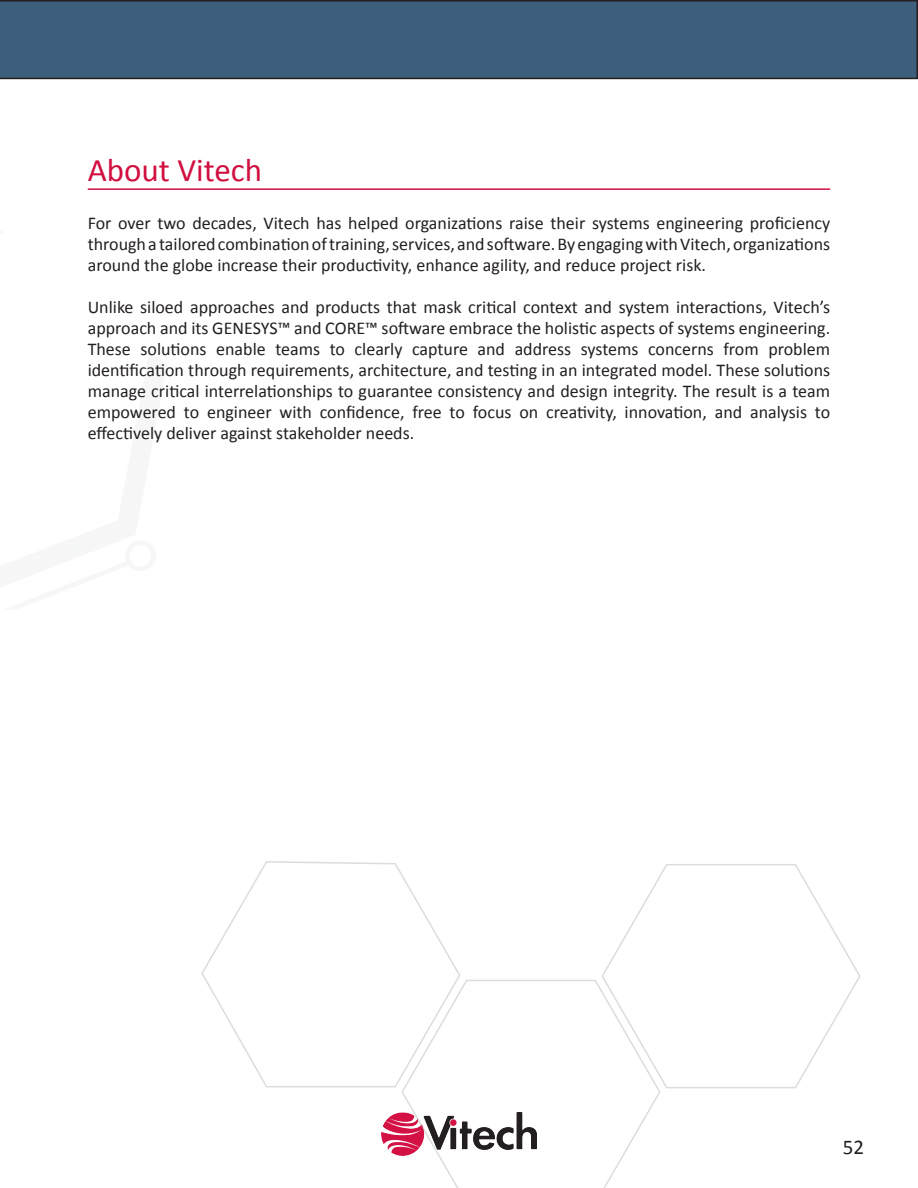
<style>
.page{position:relative;width:918px;height:1188px;background:#fff}
.page>*{position:absolute;margin:0;border:0;box-sizing:border-box;transform-origin:0 0}
.t1{font:33px "Calibri";color:#d10e40}
.t2{font:21px "Calibri";color:#231f20}
.t3{font:18px/21px "Calibri";color:#231f20;text-align:justify}
</style>
<div class="page">
<div style="left:0;top:0;width:918px;height:79px;background:#3e5f7b"></div>
<img style="left:382px;top:1112px;width:18px;height:44px">
<hr style="left:88px;top:188px;width:742px;height:2px;background:#d10e40">
<svg style="left:601px;top:864px;width:260px;height:225px"></svg>
<svg style="left:400px;top:978px;width:261px;height:210px"></svg>
<svg style="left:201px;top:861px;width:260px;height:227px"></svg>
<h1 class="t1" style="left:88px;top:149px;width:176px">About Vitech</h1>
<p class="t3" style="left:88px;top:212px;width:744px">For over two decades, Vitech has helped organizations raise their systems engineering proficiency through a tailored combination of training, services, and software. By engaging with Vitech, organizations around the globe increase their productivity, enhance agility, and reduce project risk.</p>
<p class="t3" style="left:88px;top:296px;width:744px">Unlike siloed approaches and products that mask critical context and system interactions, Vitech’s approach and its GENESYS™ and CORE™ software embrace the holistic aspects of systems engineering.<br>These solutions enable teams to clearly capture and address systems concerns from problem identification through requirements, architecture, and testing in an integrated model. These solutions manage critical interrelationships to guarantee consistency and design integrity. The result is a team empowered to engineer with confidence, free to focus on creativity, innovation, and analysis to effectively deliver against stakeholder needs.</p>
<p class="t2" style="left:843px;top:1134px;width:23px">52</p>
</div>
